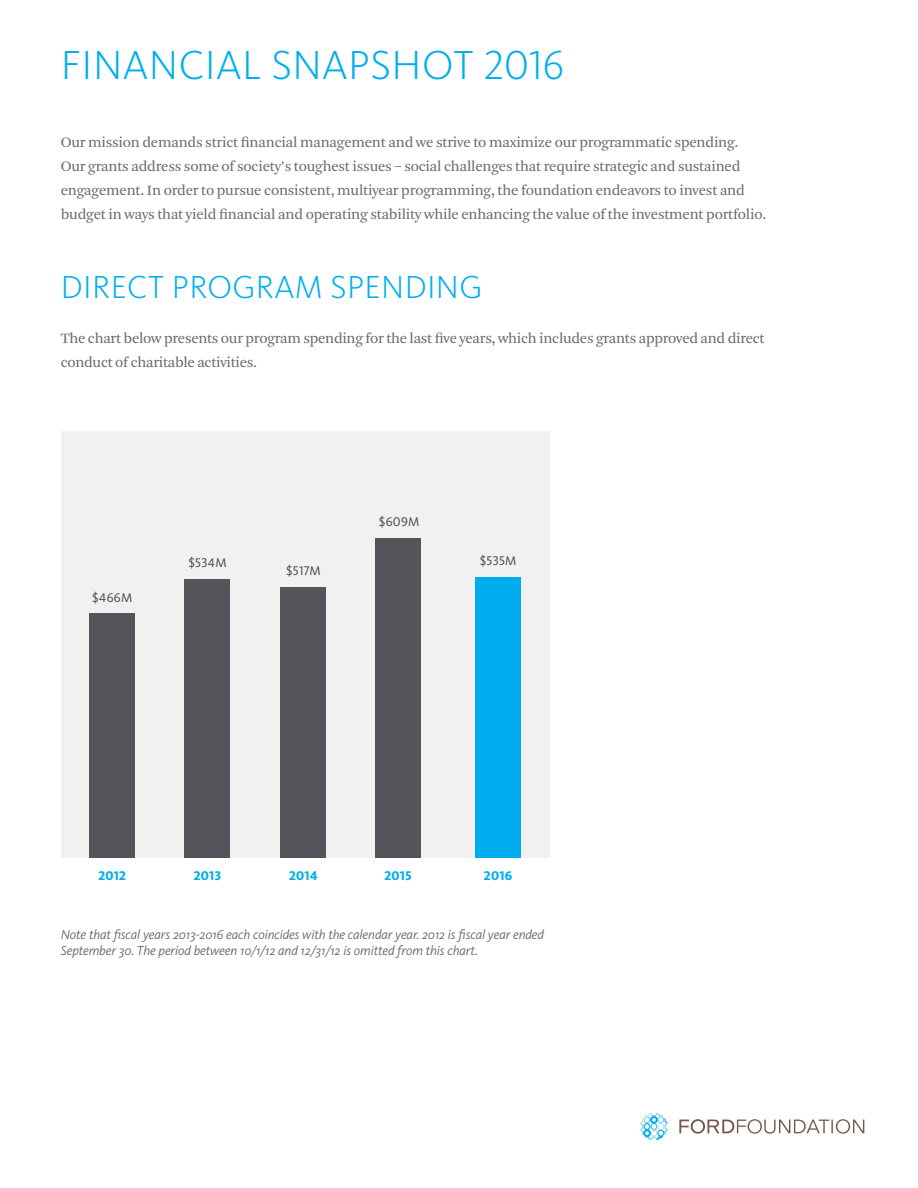
<style>
.page{position:relative;width:918px;height:1188px;background:#fff}
.page>*{position:absolute;margin:0;border:0;box-sizing:border-box;transform-origin:0 0}
.blue_header{font:300 42px "Kievit OT";letter-spacing:.01em;color:#00aeef}
.t1{font:300 33px "Kievit OT";letter-spacing:.01em;color:#00aeef}
.body_text{font:15px/24px "Arnhem Blond";letter-spacing:-.015em;color:#6c6d71}
.Notes{font:italic 13.5px/16.2px "Kievit";letter-spacing:-.01em;color:#6c6d71}
.t2{font:13.05px "Kievit Book SC";letter-spacing:.025em;color:#54555a}
.t3{font:13.05px "Kievit Extrabold SC";letter-spacing:.02em;color:#00aeef}
</style>
<div class="page">
<svg style="left:679px;top:1119px;width:185px;height:15px"></svg>
<svg style="left:640px;top:1113px;width:28px;height:27px"></svg>
<div style="left:61px;top:431px;width:489px;height:426px;background:#f2f0f1"></div>
<div style="left:475px;top:577px;width:46px;height:281px;background:#00aeef"></div>
<div style="left:375px;top:538px;width:46px;height:320px;background:#54555a"></div>
<div style="left:280px;top:587px;width:46px;height:271px;background:#54555a"></div>
<div style="left:184px;top:579px;width:46px;height:278px;background:#54555a"></div>
<div style="left:89px;top:614px;width:46px;height:244px;background:#54555a"></div>
<p class="blue_header" style="left:61px;top:42px;width:505px">FINANCIAL SNAPSHOT 2016</p>
<p class="body_text" style="left:61px;top:130px;width:707px">Our mission demands strict financial management and we strive to maximize our programmatic spending.<br>Our grants address some of society’s toughest issues – social challenges that require strategic and sustained engagement. In order to pursue consistent, multiyear programming, the foundation endeavors to invest and budget in ways that yield financial and operating stability while enhancing the value of the investment portfolio.</p>
<p class="t1" style="left:61px;top:268px;width:423px">DIRECT PROGRAM SPENDING</p>
<p class="body_text" style="left:61px;top:327px;width:705px">The chart below presents our program spending for the last five years, which includes grants approved and direct conduct of charitable activities.</p>
<p class="t2" style="left:92px;top:590px;width:42px">$466M</p>
<p class="t2" style="left:188px;top:555px;width:40px">$534M</p>
<p class="t2" style="left:286px;top:564px;width:36px">$517M</p>
<p class="t2" style="left:379px;top:514px;width:42px">$609M</p>
<p class="t2" style="left:480px;top:553px;width:38px">$535M</p>
<p class="t3" style="left:98px;top:868px;width:29px">2012</p>
<p class="t3" style="left:194px;top:868px;width:29px">2013</p>
<p class="t3" style="left:289px;top:868px;width:30px">2014</p>
<p class="t3" style="left:384px;top:868px;width:29px">2015</p>
<p class="t3" style="left:484px;top:868px;width:30px">2016</p>
<p class="Notes" style="left:61px;top:926px;width:485px">Note that fiscal years 2013-2016 each coincides with the calendar year. 2012 is fiscal year ended<br>September 30. The period between 10/1/12 and 12/31/12 is omitted from this chart.</p>
</div>
